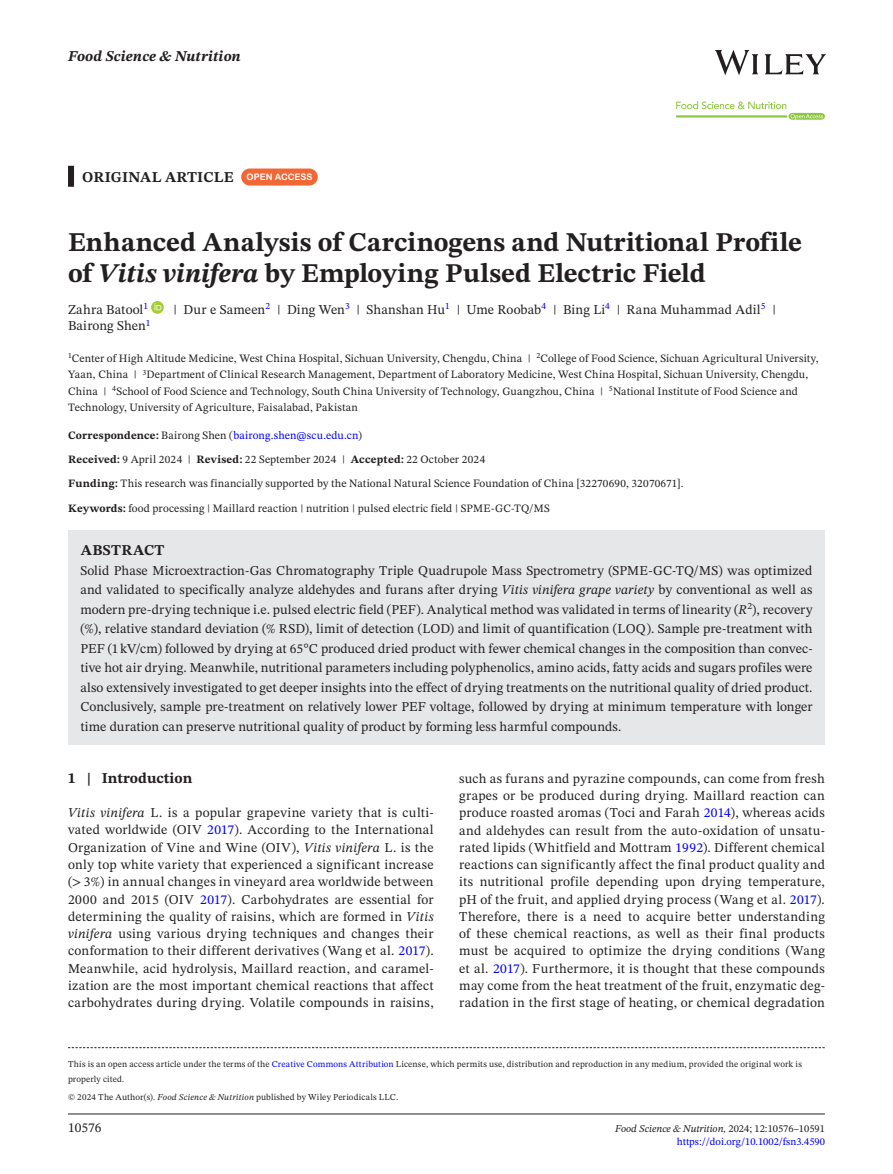
<style>
.page{position:relative;width:893px;height:1174px;background:#fff}
.page>*{position:absolute;margin:0;border:0;box-sizing:border-box;transform-origin:0 0}
.t1{font:700 27px/31.5px "STIX Two Text";color:#231f20}
.t2{font:700 15px "STIX Two Text";letter-spacing:.01em;color:#231f20}
.t3{font:italic 700 15px "STIX Two Text";letter-spacing:.01em;color:#231f20}
.t4{font:13.5px/17.2px "STIX Two Text";letter-spacing:.01em;color:#231f20;text-align:justify}
.t5{font:11.25px/16.5px "STIX Two Text";letter-spacing:.015em;color:#231f20}
.t6{font:10.5px/12.6px "STIX Two Text";color:#00f;text-align:right}
.t7{font:9px/15px "STIX Two Text";letter-spacing:.02em;color:#231f20}
.s1{font-family:"Arial Rounded MT Bold";font-weight:400;font-size:9px;color:#fff}
.s2{font-style:italic}
.s3{font-weight:700}
.s4{color:#00f}
.s5{font-style:italic;color:#231f20}
.s6{color:#231f20}
</style>
<div class="page">
<hr style="left:68px;top:1113px;width:757px;height:1px;background:#231f20">
<img style="left:715px;top:51px;width:111px;height:23px">
<svg style="left:676px;top:101px;width:149px;height:19px"></svg>
<div style="left:68px;top:166px;width:6px;height:21px;background:#231f20"></div>
<div style="left:68px;top:530px;width:757px;height:42px;background:#e6e7e9"></div>
<div style="left:68px;top:549px;width:757px;height:195px;background:#e6e7e9"></div>
<div style="left:241px;top:168px;width:77px;height:17px;background:#f16736;border-radius:9px"></div>
<svg style="left:151px;top:301px;width:13px;height:13px"></svg>
<svg style="left:154px;top:303px;width:7px;height:7px"></svg>
<svg style="left:68px;top:1047px;width:757px;height:1px"></svg>
<p class="t3" style="left:68px;top:46px;width:174px">Food Science &amp; Nutrition</p>
<p class="t2" style="left:82px;top:166px;width:232px">ORIGINAL ARTICLE <span class="s1">OPEN ACCESS</span></p>
<h1 class="t1" style="left:68px;top:227px;width:735px">Enhanced Analysis of Carcinogens and Nutritional Profile of <span class="s2">Vitis vinifera</span> by Employing Pulsed Electric Field</h1>
<p class="t4" style="left:68px;top:300px;width:82px">Zahra Batool<sup>1</sup></p>
<p class="t4" style="left:174px;top:300px;width:604px">| Dur e Sameen<sup>2</sup> | Ding Wen<sup>3</sup> | Shanshan Hu<sup>1</sup> | Ume Roobab<sup>4</sup> | Bing Li<sup>4</sup> | Rana Muhammad Adil<sup>5</sup> |</p>
<p class="t4" style="left:68px;top:317px;width:84px">Bairong Shen<sup>1</sup></p>
<p class="t5" style="left:68px;top:350px;width:752px"><sup>1</sup>Center of High Altitude Medicine, West China Hospital, Sichuan University, Chengdu, China | <sup>2</sup>College of Food Science, Sichuan Agricultural University, Yaan, China | <sup>3</sup>Department of Clinical Research Management, Department of Laboratory Medicine, West China Hospital, Sichuan University, Chengdu, China | <sup>4</sup>School of Food Science and Technology, South China University of Technology, Guangzhou, China | <sup>5</sup>National Institute of Food Science and Technology, University of Agriculture, Faisalabad, Pakistan</p>
<p class="t5" style="left:68px;top:423px;width:617px;line-height:24px"><span class="s3">Correspondence:</span> Bairong Shen (<span class="s4">bairong.shen@scu.edu.cn</span>)<br><span class="s3">Received:</span> 9 April 2024 | <span class="s3">Revised:</span> 22 September 2024 | <span class="s3">Accepted:</span> 22 October 2024<br><span class="s3">Funding:</span> This research was financially supported by the National Natural Science Foundation of China [32270690, 32070671].</p>
<p class="t5" style="left:68px;top:500px;width:483px"><span class="s3">Keywords:</span> food processing | Maillard reaction | nutrition | pulsed electric field | SPME-GC-TQ/MS</p>
<p class="t2" style="left:81px;top:539px;width:85px">ABSTRACT</p>
<p class="t4" style="left:80px;top:560px;width:734px;line-height:19.5px">Solid Phase Microextraction-Gas Chromatography Triple Quadrupole Mass Spectrometry (SPME-GC-TQ/MS) was optimized and validated to specifically analyze aldehydes and furans after drying <span class="s2">Vitis vinifera grape variety</span> by conventional as well as modern pre-drying technique i.e. pulsed electric field (PEF). Analytical method was validated in terms of linearity (<span class="s2">R</span><sup>2</sup>), recovery (%), relative standard deviation (% RSD), limit of detection (LOD) and limit of quantification (LOQ). Sample pre-treatment with PEF (1kV/cm) followed by drying at 65°C produced dried product with fewer chemical changes in the composition than convec&shy;tive hot air drying. Meanwhile, nutritional parameters including polyphenolics, amino acids, fatty acids and sugars profiles were also extensively investigated to get deeper insights into the effect of drying treatments on the nutritional quality of dried product.<br>Conclusively, sample pre-treatment on relatively lower PEF voltage, followed by drying at minimum temperature with longer time duration can preserve nutritional quality of product by forming less harmful compounds.</p>
<p class="t2" style="left:68px;top:767px;width:126px">1 | Introduction</p>
<p class="t4" style="left:68px;top:804px;width:367px"><span class="s2">Vitis vinifera</span> L. is a popular grapevine variety that is culti&shy;vated worldwide (OIV <span class="s4">2017</span>). According to the International Organization of Vine and Wine (OIV), <span class="s2">Vitis vinifera</span> L. is the only top white variety that experienced a significant increase (&gt; 3%) in annual changes in vineyard area worldwide between 2000 and 2015 (OIV <span class="s4">2017</span>). Carbohydrates are essential for determining the quality of raisins, which are formed in <span class="s2">Vitis vinifera</span> using various drying techniques and changes their conformation to their different derivatives (Wang et al. <span class="s4">2017</span>).<br>Meanwhile, acid hydrolysis, Maillard reaction, and caramel&shy;ization are the most important chemical reactions that affect carbohydrates during drying. Volatile compounds in raisins,</p>
<p class="t4" style="left:459px;top:769px;width:367px">such as furans and pyrazine compounds, can come from fresh grapes or be produced during drying. Maillard reaction can produce roasted aromas (Toci and Farah <span class="s4">2014</span>), whereas acids and aldehydes can result from the auto-oxidation of unsatu&shy;rated lipids (Whitfield and Mottram <span class="s4">1992</span>). Different chemical reactions can significantly affect the final product quality and its nutritional profile depending upon drying temperature, pH of the fruit, and applied drying process (Wang et al. <span class="s4">2017</span>).<br>Therefore, there is a need to acquire better understanding of these chemical reactions, as well as their final products must be acquired to optimize the drying conditions (Wang et al. <span class="s4">2017</span>). Furthermore, it is thought that these compounds may come from the heat treatment of the fruit, enzymatic deg&shy;radation in the first stage of heating, or chemical degradation</p>
<p class="t7" style="left:68px;top:1056px;width:735px">This is an open access article under the terms of the <span class="s4">Creative Commons Attribution</span> License, which permits use, distribution and reproduction in any medium, provided the original work is properly cited.</p>
<p class="t7" style="left:68px;top:1089px;width:332px">© 2024 The Author(s). <span class="s2">Food Science &amp; Nutrition</span> published by Wiley Periodicals LLC.</p>
<p class="t4" style="left:68px;top:1119px;width:35px">10576</p>
<p class="t6" style="left:615px;top:1122px;width:211px"><span class="s5">Food Science &amp; Nutrition,</span> <span class="s6">2024; 12:10576–10591 </span>https://doi.org/10.1002/fsn3.4590</p>
</div>
